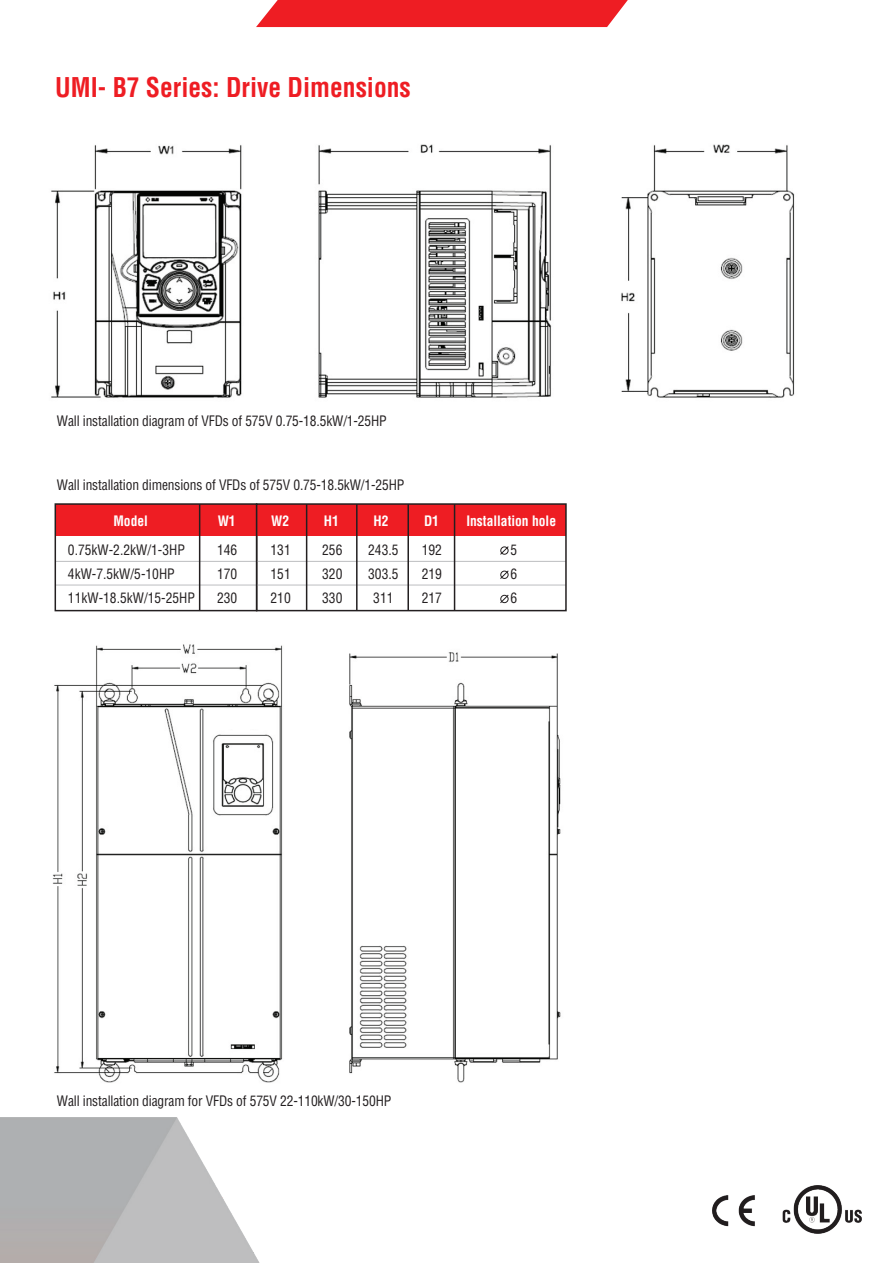
<style>
.page{position:relative;width:893px;height:1263px;background:#fff}
.page>*{position:absolute;margin:0;border:0;box-sizing:border-box;transform-origin:0 0}
.t1{font:700 condensed 26.55px "Helvetica LT Std";color:#ee1d23;scale:.96 1}
.t2{font:condensed 14.1px/24px "Helvetica LT Std";letter-spacing:-.01em;color:#231f20;text-align:justify;scale:.96 1}
.t3{font:700 condensed 14.1px "Helvetica LT Std";color:#fff;scale:.96 1}
</style>
<div class="page">
<img style="left:0;top:1118px;width:260px;height:145px">
<div style="left:256px;top:0;width:372px;height:27px;background:#ee1d23"></div>
<img style="left:712px;top:1185px;width:149px;height:48px">
<div style="left:55px;top:504px;width:202px;height:32px;background:#ee1d23"></div>
<hr style="left:56px;top:561px;width:200px;height:1px;background:#bcbdc0">
<hr style="left:56px;top:585px;width:200px;height:1px;background:#bcbdc0">
<hr style="left:199px;top:504px;width:1px;height:106px;background:#231f20">
<div style="left:55px;top:503px;width:202px;height:108px;border:2px solid #231f20"></div>
<div style="left:257px;top:504px;width:309px;height:32px;background:#ee1d23"></div>
<hr style="left:257px;top:561px;width:309px;height:1px;background:#bcbdc0">
<hr style="left:257px;top:585px;width:309px;height:1px;background:#bcbdc0">
<hr style="left:306px;top:504px;width:1px;height:106px;background:#231f20">
<hr style="left:356px;top:504px;width:2px;height:106px;background:#231f20">
<hr style="left:407px;top:504px;width:2px;height:106px;background:#231f20">
<hr style="left:454px;top:504px;width:1px;height:106px;background:#231f20">
<div style="left:256px;top:503px;width:311px;height:108px;border:2px solid #231f20"></div>
<svg style="left:500px;top:546px;width:9px;height:9px"></svg>
<svg style="left:500px;top:570px;width:9px;height:9px"></svg>
<svg style="left:500px;top:594px;width:9px;height:10px"></svg>
<img style="left:51px;top:144px;width:744px;height:255px">
<img style="left:52px;top:644px;width:509px;height:439px">
<img style="left:221px;top:714px;width:49px;height:14px">
<h1 class="t1" style="left:55px;top:71px;width:372px">UMI- B7 Series: Drive Dimensions</h1>
<p class="t2" style="left:57px;top:409px;width:345px">Wall installation diagram of VFDs of 575V 0.75-18.5kW/1-25HP</p>
<p class="t2" style="left:57px;top:473px;width:363px">Wall installation dimensions of VFDs of 575V 0.75-18.5kW/1-25HP</p>
<p class="t3" style="left:271px;top:512px;width:20px">W2</p>
<p class="t3" style="left:324px;top:512px;width:17px">H1</p>
<p class="t3" style="left:373px;top:512px;width:17px">H2</p>
<p class="t3" style="left:424px;top:512px;width:17px">D1</p>
<p class="t3" style="left:466px;top:512px;width:95px">Installation hole</p>
<p class="t3" style="left:113px;top:512px;width:37px">Model</p>
<p class="t3" style="left:218px;top:512px;width:20px">W1</p>
<p class="t2" style="left:217px;top:538px;width:23px">146<br>170<br>230</p>
<p class="t2" style="left:271px;top:538px;width:23px">131<br>151<br>210</p>
<p class="t2" style="left:322px;top:538px;width:23px">256<br>320<br>330</p>
<p class="t2" style="left:368px;top:538px;width:33px;text-align:center">243.5<br>303.5<br>311</p>
<p class="t2" style="left:422px;top:538px;width:23px">192<br>219<br>217</p>
<p class="t2" style="left:510px;top:538px;width:9px">5<br>6<br>6</p>
<p class="t2" style="left:68px;top:538px;width:134px;text-align:left">0.75kW-2.2kW/1-3HP<br>4kW-7.5kW/5-10HP<br>11kW-18.5kW/15-25HP</p>
<p class="t2" style="left:57px;top:1089px;width:350px">Wall installation diagram for VFDs of 575V 22-110kW/30-150HP</p>
</div>
